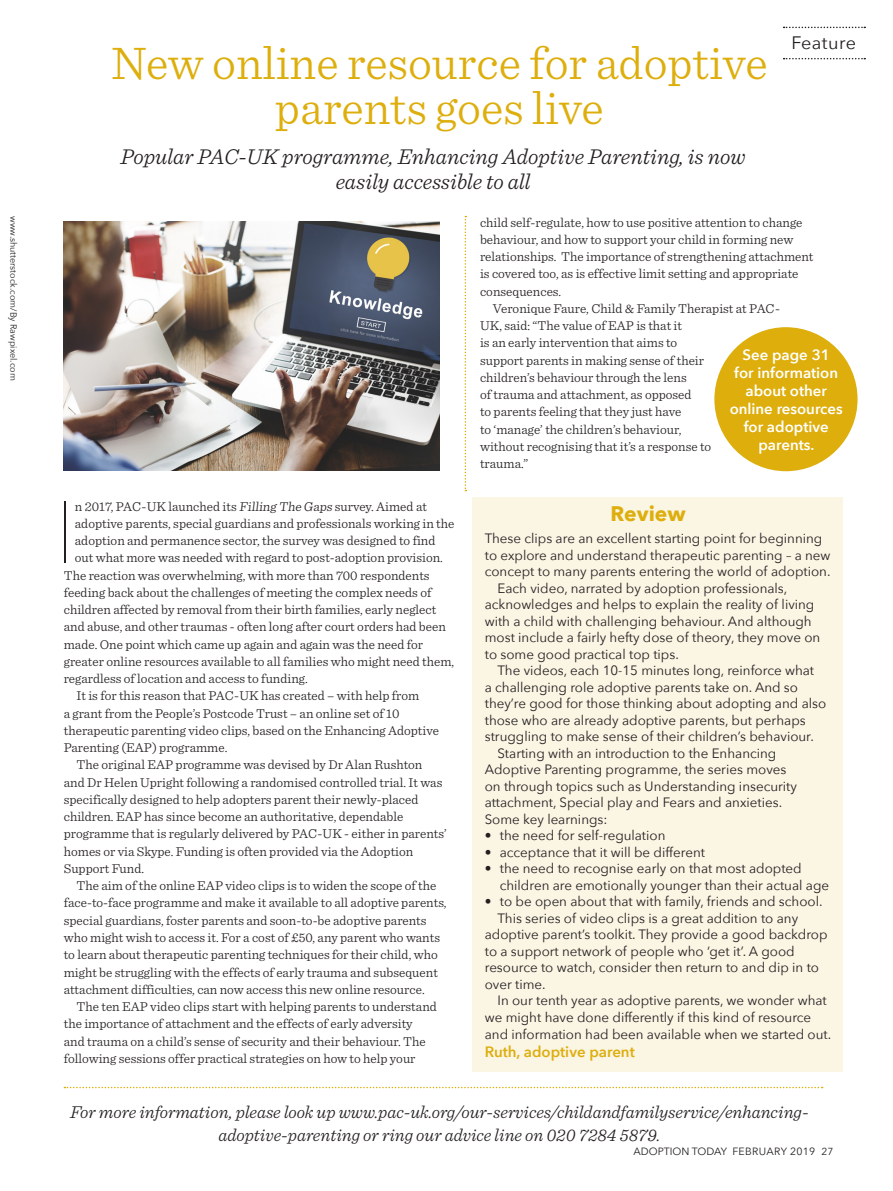
<style>
.page{position:relative;width:893px;height:1191px;background:#fff}
.page>*{position:absolute;margin:0;border:0;box-sizing:border-box;transform-origin:0 0}
.body_copy{font:200 86.55px "Avenir Next";color:#231f20}
.Standfirst{font:300 48px/45px "Sentinel";color:#ddae0c;text-align:center}
.Standfirst-2{font:italic 300 22.5px/25.5px "Sentinel";color:#231f20;text-align:center}
.body_copy-2{font:700 21px "Avenir Next";color:#ddae0c}
.Standfirst-3{font:italic 300 18px/22.5px "Sentinel";color:#231f20;text-align:center}
.t1{font:18px "Avenir Next";letter-spacing:.02em;color:#231f20}
.t2{font:600 15px/18px "Avenir Next";color:#fff;text-align:center}
.body_copy-3{font:600 15px "Avenir Next";color:#ddae0c}
.body_copy-4{font:300 13.5px/17.2px "Sentinel";color:#231f20}
.body_copy-5{font:13.5px/16.5px "Avenir Next";color:#231f20}
.t3{font:10.5px "Avenir Next";color:#231f20}
.Copyright{font:9px "Avenir Next";color:#231f20}
.s1{font-size:10.2px}
</style>
<div class="page">
<svg style="left:465px;top:216px;width:1px;height:275px"></svg>
<div style="left:472px;top:497px;width:371px;height:574px;background:#fbf5e4"></div>
<svg style="left:64px;top:1086px;width:759px;height:2px"></svg>
<img style="left:64px;top:222px;width:375px;height:248px">
<svg style="left:784px;top:27px;width:81px;height:1px"></svg>
<svg style="left:784px;top:58px;width:81px;height:1px"></svg>
<div style="left:714px;top:327px;width:143px;height:144px;background:#ddae0c;border-radius:50%"></div>
<p class="Copyright" style="left:21px;top:216px;width:166px;rotate:90deg">www.shutterstock.com/By Rawpixel.com</p>
<p class="Standfirst" style="left:111px;top:37px;width:658px">New online resource for adoptive parents goes live</p>
<p class="Standfirst-2" style="left:120px;top:142px;width:627px">Popular PAC-UK programme, Enhancing Adoptive Parenting, is now easily accessible to all</p>
<p class="t1" style="left:791px;top:28px;width:66px">Feature</p>
<p class="body_copy" style="left:55px;top:459px;width:22px">I</p>
<p class="body_copy-4" style="left:75px;top:496px;width:354px">n 2017, PAC-UK launched its Filling The Gaps survey. Aimed at</p>
<p class="body_copy-4" style="left:75px;top:514px;width:381px">adoptive parents, special guardians and professionals working in the</p>
<p class="body_copy-4" style="left:75px;top:531px;width:362px">adoption and permanence sector, the survey was designed to find</p>
<p class="body_copy-4" style="left:75px;top:548px;width:370px">out what more was needed with regard to post-adoption provision.</p>
<p class="body_copy-4" style="left:64px;top:565px;width:367px">The reaction was overwhelming, with more than 700 respondents</p>
<p class="body_copy-4" style="left:64px;top:583px;width:369px">feeding back about the challenges of meeting the complex needs of</p>
<p class="body_copy-4" style="left:64px;top:600px;width:374px">children affected by removal from their birth families, early neglect</p>
<p class="body_copy-4" style="left:64px;top:617px;width:384px">and abuse, and other traumas - often long after court orders had been</p>
<p class="body_copy-4" style="left:64px;top:634px;width:361px">made. One point which came up again and again was the need for</p>
<p class="body_copy-4" style="left:64px;top:652px;width:392px">greater online resources available to all families who might need them,</p>
<p class="body_copy-4" style="left:64px;top:669px;width:246px">regardless of location and access to funding.</p>
<p class="body_copy-4" style="left:64px;top:686px;width:377px;text-indent:13px">It is for this reason that PAC-UK has created – with help from<br>a grant from the People’s Postcode Trust – an online set of 10 therapeutic parenting video clips, based on the Enhancing Adoptive Parenting (EAP) programme.</p>
<p class="body_copy-4" style="left:64px;top:755px;width:385px;text-indent:13px">The original EAP programme was devised by Dr Alan Rushton and Dr Helen Upright following a randomised controlled trial. It was specifically designed to help adopters parent their newly-placed children. EAP has since become an authoritative, dependable programme that is regularly delivered by PAC-UK - either in parents’ homes or via Skype. Funding is often provided via the Adoption Support Fund.</p>
<p class="body_copy-4" style="left:64px;top:876px;width:384px;text-indent:13px">The aim of the online EAP video clips is to widen the scope of the face-to-face programme and make it available to all adoptive parents, special guardians, foster parents and soon-to-be adoptive parents who might wish to access it. For a cost of £50, any parent who wants to learn about therapeutic parenting techniques for their child, who might be struggling with the effects of early trauma and subsequent attachment difficulties, can now access this new online resource.</p>
<p class="body_copy-4" style="left:64px;top:997px;width:375px;text-indent:13px">The ten EAP video clips start with helping parents to understand the importance of attachment and the effects of early adversity and trauma on a child’s sense of security and their behaviour. The following sessions offer practical strategies on how to help your</p>
<p class="body_copy-4" style="left:480px;top:213px;width:335px">child self-regulate, how to use positive attention to change behaviour, and how to support your child in forming new relationships. The importance of strengthening attachment is covered too, as is effective limit setting and appropriate consequences.</p>
<p class="body_copy-4" style="left:480px;top:299px;width:301px;text-indent:13px">Veronique Faure, Child &amp; Family Therapist at PAC-UK, said: “The value of EAP is that it<br>is an early intervention that aims to<br>support parents in making sense of their<br>children’s behaviour through the lens<br>of trauma and attachment, as opposed<br>to parents feeling that they just have<br>to ‘manage’ the children’s behaviour,<br>without recognising that it’s a response to<br>trauma.”</p>
<p class="t2" style="left:730px;top:346px;width:115px">See page 31<br>for information about other online resources for adoptive parents.</p>
<p class="body_copy-2" style="left:611px;top:495px;width:77px">Review</p>
<p class="body_copy-5" style="left:485px;top:529px;width:347px">These clips are an excellent starting point for beginning to explore and understand therapeutic parenting – a new concept to many parents entering the world of adoption.</p>
<p class="body_copy-5" style="left:485px;top:579px;width:337px;text-indent:13px">Each video, narrated by adoption professionals, acknowledges and helps to explain the reality of living with a child with challenging behaviour. And although most include a fairly hefty dose of theory, they move on to some good practical top tips.</p>
<p class="body_copy-5" style="left:485px;top:661px;width:343px;text-indent:13px">The videos, each 10-15 minutes long, reinforce what<br>a challenging role adoptive parents take on. And so they’re good for those thinking about adopting and also those who are already adoptive parents, but perhaps struggling to make sense of their children’s behaviour.</p>
<p class="body_copy-5" style="left:485px;top:744px;width:314px;text-indent:13px">Starting with an introduction to the Enhancing Adoptive Parenting programme, the series moves on through topics such as Understanding insecurity attachment, Special play and Fears and anxieties.</p>
<p class="body_copy-5" style="left:485px;top:810px;width:124px">Some key learnings:</p>
<p class="body_copy-5" style="left:485px;top:826px;width:182px">• the need for self-regulation</p>
<p class="body_copy-5" style="left:485px;top:843px;width:222px">• acceptance that it will be different</p>
<p class="body_copy-5" style="left:500px;top:859px;width:331px;text-indent:-15px">• the need to recognise early on that most adopted children are emotionally younger than their actual age</p>
<p class="body_copy-5" style="left:485px;top:892px;width:339px">• to be open about that with family, friends and school.</p>
<p class="body_copy-5" style="left:485px;top:909px;width:344px;text-indent:13px">This series of video clips is a great addition to any adoptive parent’s toolkit. They provide a good backdrop to a support network of people who ‘get it’. A good resource to watch, consider then return to and dip in to over time.</p>
<p class="body_copy-5" style="left:485px;top:991px;width:348px;text-indent:13px">In our tenth year as adoptive parents, we wonder what we might have done differently if this kind of resource and information had been available when we started out.</p>
<p class="body_copy-3" style="left:485px;top:1039px;width:151px">Ruth, adoptive parent</p>
<p class="Standfirst-3" style="left:70px;top:1099px;width:740px">For more information, please look up www.pac-uk.org/our-services/childandfamilyservice/enhancing&shy;adoptive-parenting or ring our advice line on 020 7284 5879.</p>
<p class="t3" style="left:633px;top:1142px;width:201px">ADOPTION TODAY FEBRUARY 2019 <span class="s1">27</span></p>
</div>
